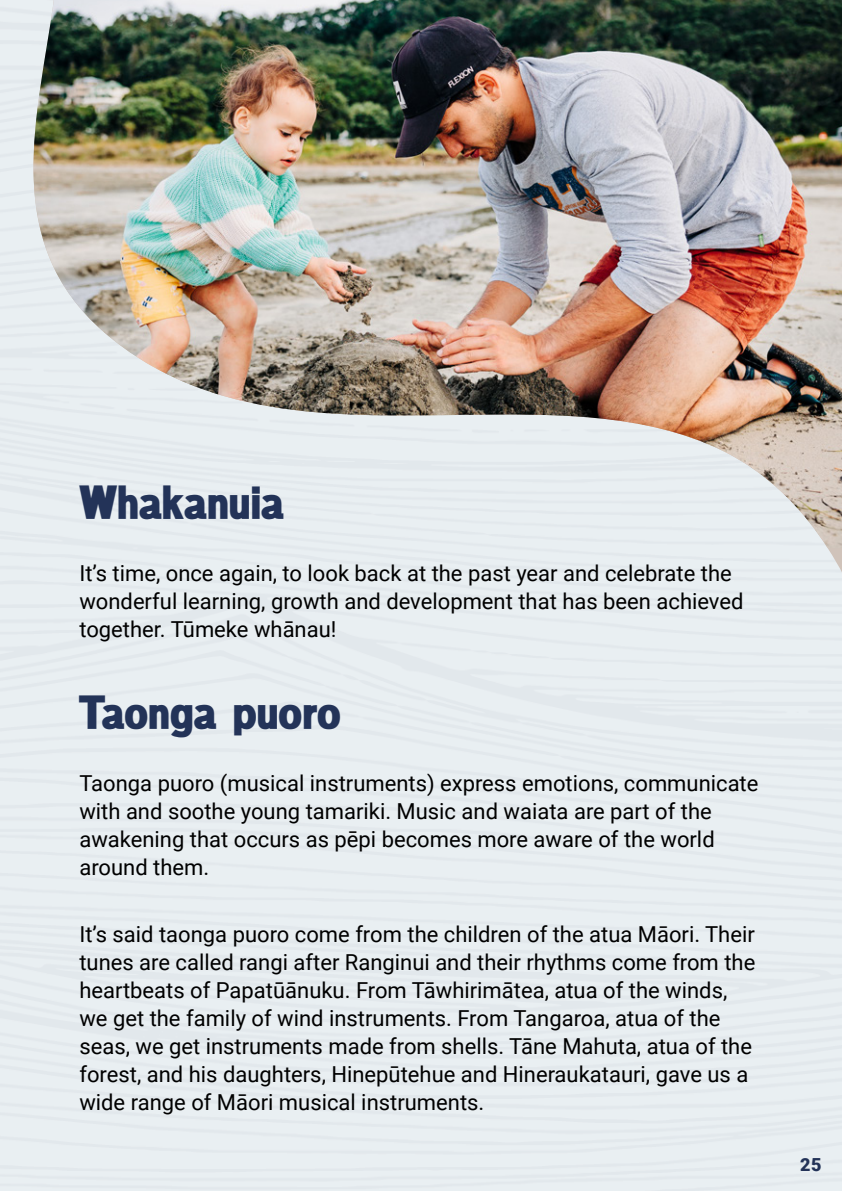
<style>
.page{position:relative;width:842px;height:1191px;background:#fff}
.page>*{position:absolute;margin:0;border:0;box-sizing:border-box;transform-origin:0 0}
.t1{font:48px "LYONCREST Regular";color:#233358}
.t2{font:22px/28px "Roboto";color:#000}
.t3{font:900 18px "Roboto";color:#233358}
</style>
<div class="page">
<div style="left:0;top:548px;width:842px;height:227px;background:#e9eff2"></div>
<img style="left:0;top:0;width:842px;height:548px">
<h1 class="t1" style="left:79px;top:470px;width:206px">Whakanuia</h1>
<p class="t2" style="left:79px;top:558px;width:666px">It’s time, once again, to look back at the past year and celebrate the wonderful learning, growth and development that has been achieved together. Tūmeke whānau!</p>
<h1 class="t1" style="left:79px;top:680px;width:263px">Taonga puoro</h1>
<p class="t2" style="left:79px;top:768px;width:681px">Taonga puoro (musical instruments) express emotions, communicate with and soothe young tamariki. Music and waiata are part of the awakening that occurs as pēpi becomes more aware of the world around them.</p>
<p class="t2" style="left:79px;top:919px;width:677px">It’s said taonga puoro come from the children of the atua Māori. Their tunes are called rangi after Ranginui and their rhythms come from the heartbeats of Papatūānuku. From Tāwhirimātea, atua of the winds, we get the family of wind instruments. From Tangaroa, atua of the seas, we get instruments made from shells. Tāne Mahuta, atua of the forest, and his daughters, Hinepūtehue and Hineraukatauri, gave us a wide range of Māori musical instruments.</p>
<p class="t3" style="left:800px;top:1152px;width:23px">25</p>
</div>
